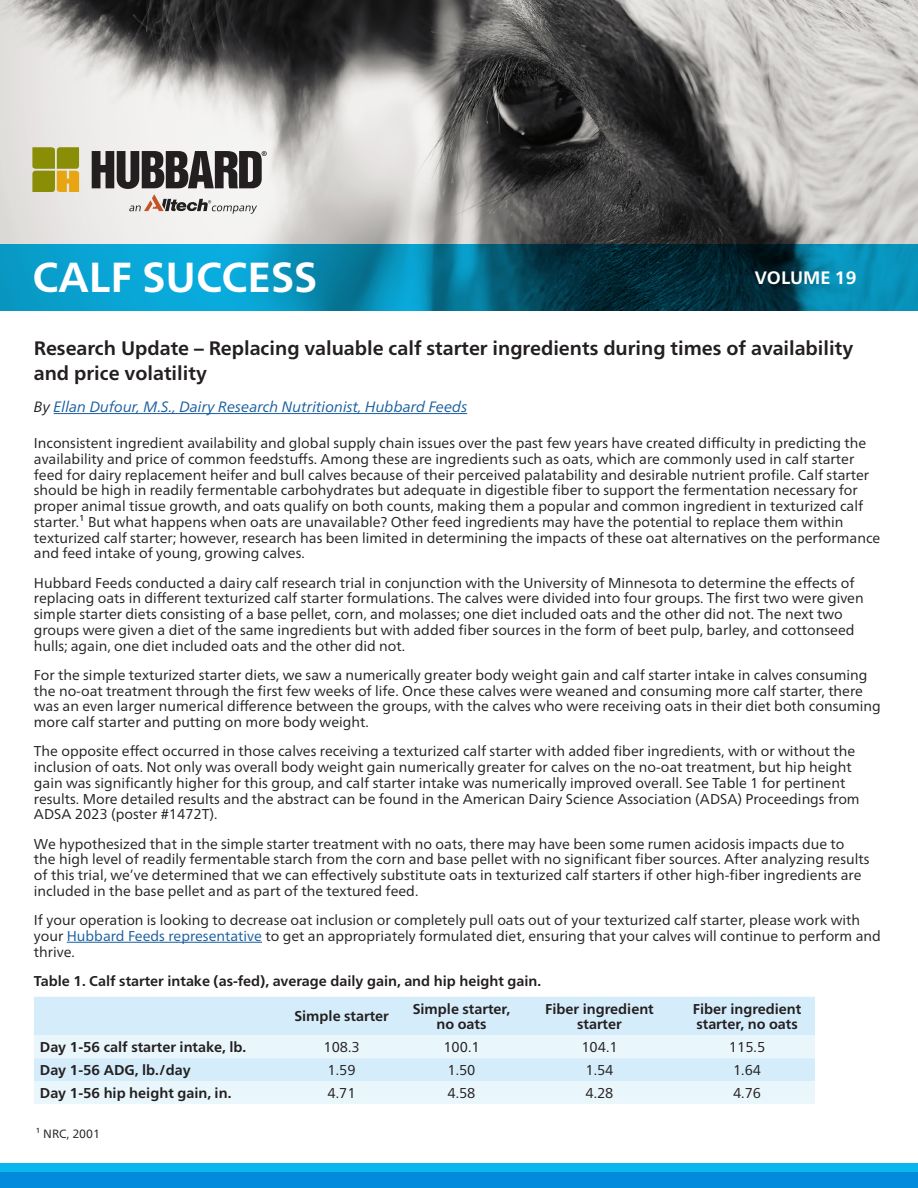
<style>
.page{position:relative;width:918px;height:1188px;background:#fff}
.page>*{position:absolute;margin:0;border:0;box-sizing:border-box;transform-origin:0 0}
.t1{font:700 42px "Frutiger Neue LTW1 G";color:#fff}
.t2{font:700 19.5px/25.2px "Frutiger Neue LTW1 G";color:#231f20}
.t3{font:700 18px "Frutiger Neue LTW1 G";color:#fff}
.t4{font:italic 15px "Frutiger Neue LTW1 G";color:#175d9e}
.t5{font:14.25px/15.8px "Frutiger Neue LTW1 G";color:#231f20}
.t6{font:700 14.25px/15.8px "Frutiger Neue LTW1 G";color:#231f20;text-align:center}
.t7{font:12px "Frutiger Neue LTW1 G";color:#231f20}
.s1{color:#231f20}
.s2{color:#175d9e}
</style>
<div class="page">
<img style="left:0;top:0;width:918px;height:244px">
<svg style="left:0;top:244px;width:918px;height:66px;background:#057293"></svg>
<div style="left:0;top:1163px;width:918px;height:25px;background:#0ab6ec"></div>
<div style="left:0;top:1172px;width:918px;height:16px;background:#028bdd"></div>
<svg style="left:92px;top:151px;width:175px;height:63px"></svg>
<svg style="left:32px;top:147px;width:47px;height:45px;background:#a89c22"></svg>
<hr style="left:54px;top:413px;width:413px;height:1px;background:#175d9e">
<hr style="left:67px;top:942px;width:195px;height:1px;background:#175d9e">
<div style="left:34px;top:997px;width:781px;height:38px;background:#d5edfa"></div>
<svg style="left:34px;top:1035px;width:781px;height:69px;background:#e2f3fb"></svg>
<p class="t1" style="left:32px;top:247px;width:286px">CALF SUCCESS</p>
<p class="t3" style="left:755px;top:265px;width:103px">VOLUME 19</p>
<p class="t2" style="left:34px;top:334px;width:821px">Research Update – Replacing valuable calf starter ingredients during times of availability and price volatility</p>
<p class="t4" style="left:34px;top:396px;width:435px"><span class="s1">By</span> Ellan Dufour, M.S., Dairy Research Nutritionist, Hubbard Feeds</p>
<p class="t5" style="left:34px;top:434px;width:848px">Inconsistent ingredient availability and global supply chain issues over the past few years have created difficulty in predicting the availability and price of common feedstuffs. Among these are ingredients such as oats, which are commonly used in calf starter feed for dairy replacement heifer and bull calves because of their perceived palatability and desirable nutrient profile. Calf starter should be high in readily fermentable carbohydrates but adequate in digestible fiber to support the fermentation necessary for proper animal tissue growth, and oats qualify on both counts, making them a popular and common ingredient in texturized calf starter.¹ But what happens when oats are unavailable? Other feed ingredients may have the potential to replace them within texturized calf starter; however, research has been limited in determining the impacts of these oat alternatives on the performance and feed intake of young, growing calves.</p>
<p class="t5" style="left:34px;top:574px;width:831px">Hubbard Feeds conducted a dairy calf research trial in conjunction with the University of Minnesota to determine the effects of replacing oats in different texturized calf starter formulations. The calves were divided into four groups. The first two were given simple starter diets consisting of a base pellet, corn, and molasses; one diet included oats and the other did not. The next two groups were given a diet of the same ingredients but with added fiber sources in the form of beet pulp, barley, and cottonseed hulls; again, one diet included oats and the other did not.</p>
<p class="t5" style="left:34px;top:666px;width:848px">For the simple texturized starter diets, we saw a numerically greater body weight gain and calf starter intake in calves consuming the no-oat treatment through the first few weeks of life. Once these calves were weaned and consuming more calf starter, there was an even larger numerical difference between the groups, with the calves who were receiving oats in their diet both consuming more calf starter and putting on more body weight.</p>
<p class="t5" style="left:34px;top:742px;width:827px">The opposite effect occurred in those calves receiving a texturized calf starter with added fiber ingredients, with or without the inclusion of oats. Not only was overall body weight gain numerically greater for calves on the no-oat treatment, but hip height gain was significantly higher for this group, and calf starter intake was numerically improved overall. See Table 1 for pertinent results. More detailed results and the abstract can be found in the American Dairy Science Association (ADSA) Proceedings from ADSA 2023 (poster #1472T).</p>
<p class="t5" style="left:34px;top:835px;width:837px">We hypothesized that in the simple starter treatment with no oats, there may have been some rumen acidosis impacts due to the high level of readily fermentable starch from the corn and base pellet with no significant fiber sources. After analyzing results of this trial, we’ve determined that we can effectively substitute oats in texturized calf starters if other high-fiber ingredients are included in the base pellet and as part of the textured feed.</p>
<p class="t5" style="left:34px;top:911px;width:848px">If your operation is looking to decrease oat inclusion or completely pull oats out of your texturized calf starter, please work with your <span class="s2">Hubbard Feeds representative</span> to get an appropriately formulated diet, ensuring that your calves will continue to perform and thrive.</p>
<p class="t6" style="left:34px;top:972px;width:509px">Table 1. Calf starter intake (as-fed), average daily gain, and hip height gain.</p>
<p class="t6" style="left:294px;top:1008px;width:96px">Simple starter</p>
<p class="t6" style="left:413px;top:1000px;width:99px">Simple starter, no oats</p>
<p class="t6" style="left:545px;top:1000px;width:110px">Fiber ingredient starter</p>
<p class="t6" style="left:693px;top:1000px;width:110px;text-align:left">Fiber ingredient starter, no oats</p>
<p class="t6" style="left:40px;top:1038px;width:208px">Day 1-56 calf starter intake, lb.</p>
<p class="t5" style="left:323px;top:1038px;width:38px">108.3</p>
<p class="t5" style="left:443px;top:1038px;width:38px">100.1</p>
<p class="t5" style="left:581px;top:1038px;width:38px">104.1</p>
<p class="t5" style="left:729px;top:1038px;width:38px">115.5</p>
<p class="t6" style="left:40px;top:1061px;width:152px">Day 1-56 ADG, lb./day</p>
<p class="t5" style="left:328px;top:1061px;width:30px">1.59</p>
<p class="t5" style="left:447px;top:1061px;width:30px">1.50</p>
<p class="t5" style="left:585px;top:1061px;width:30px">1.54</p>
<p class="t5" style="left:733px;top:1061px;width:30px">1.64</p>
<p class="t6" style="left:40px;top:1084px;width:193px">Day 1-56 hip height gain, in.</p>
<p class="t5" style="left:328px;top:1084px;width:30px">4.71</p>
<p class="t5" style="left:447px;top:1084px;width:30px">4.58</p>
<p class="t5" style="left:585px;top:1084px;width:30px">4.28</p>
<p class="t5" style="left:733px;top:1084px;width:30px">4.76</p>
<p class="t7" style="left:36px;top:1125px;width:66px">¹ NRC, 2001</p>
</div>
